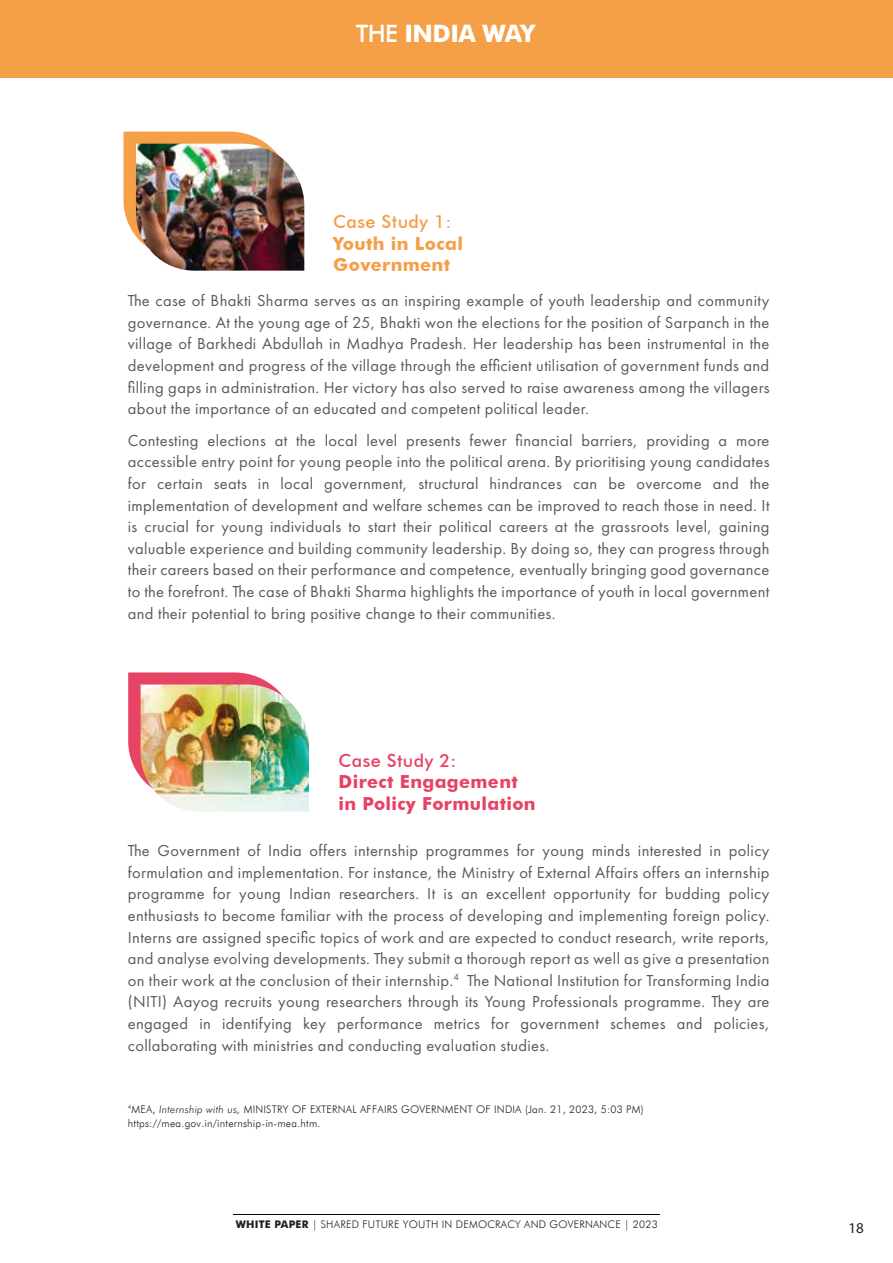
<style>
.page{position:relative;width:893px;height:1263px;background:#fff}
.page>*{position:absolute;margin:0;border:0;box-sizing:border-box;transform-origin:0 0}
.t1{font:700 24px "Futura BT";letter-spacing:-.02em;color:#fff}
.t2{font:700 18px/21.6px "Futura BT";letter-spacing:.02em;color:#e74364}
.t3{font:700 18px/21.6px "Futura BT";letter-spacing:.02em;color:#f59f47}
.t4{font:500 18px "Futura BT";letter-spacing:.02em;color:#f59f47}
.t5{font:500 18px "Futura BT";letter-spacing:.02em;color:#e74364}
.t6{font:16.5px/21.6px "Futura PT";letter-spacing:.02em;color:#58595b;text-align:justify}
.t7{font:15px "Myriad Pro";color:#231f20}
.t8{font:300 10.5px/14.4px "Futura BT";letter-spacing:.02em;color:#231f20}
.s1{font-weight:500}
.s2{font-style:italic}
.s3{font-weight:700}
</style>
<div class="page">
<svg style="left:124px;top:132px;width:143px;height:104px;background:#f4a859"></svg>
<img style="left:136px;top:144px;width:168px;height:127px">
<svg style="left:128px;top:672px;width:142px;height:106px;background:#ea5b78"></svg>
<img style="left:141px;top:684px;width:168px;height:127px">
<div style="left:0;top:0;width:893px;height:78px;background:#f59f47"></div>
<hr style="left:233px;top:1214px;width:427px;height:1px;background:#040306">
<h1 class="t1" style="left:356px;top:19px;width:180px"><span class="s1">THE</span> INDIA WAY</h1>
<p class="t4" style="left:333px;top:211px;width:119px">Case Study 1:</p>
<p class="t3" style="left:333px;top:232px;width:131px">Youth in Local<br>Government</p>
<p class="t6" style="left:128px;top:290px;width:643px">The case of Bhakti Sharma serves as an inspiring example of youth leadership and community governance. At the young age of 25, Bhakti won the elections for the position of Sarpanch in the village of Barkhedi Abdullah in Madhya Pradesh. Her leadership has been instrumental in the development and progress of the village through the efficient utilisation of government funds and filling gaps in administration. Her victory has also served to raise awareness among the villagers about the importance of an educated and competent political leader.</p>
<p class="t6" style="left:128px;top:429px;width:643px">Contesting elections at the local level presents fewer financial barriers, providing a more accessible entry point for young people into the political arena. By prioritising young candidates for certain seats in local government, structural hindrances can be overcome and the implementation of development and welfare schemes can be improved to reach those in need. It is crucial for young individuals to start their political careers at the grassroots level, gaining valuable experience and building community leadership. By doing so, they can progress through their careers based on their performance and competence, eventually bringing good governance to the forefront. The case of Bhakti Sharma highlights the importance of youth in local government and their potential to bring positive change to their communities.</p>
<p class="t5" style="left:339px;top:749px;width:119px">Case Study 2:</p>
<p class="t2" style="left:339px;top:771px;width:199px">Direct Engagement in Policy Formulation</p>
<p class="t6" style="left:128px;top:840px;width:643px">The Government of India offers internship programmes for young minds interested in policy formulation and implementation. For instance, the Ministry of External Affairs offers an internship programme for young Indian researchers. It is an excellent opportunity for budding policy enthusiasts to become familiar with the process of developing and implementing foreign policy.<br>Interns are assigned specific topics of work and are expected to conduct research, write reports, and analyse evolving developments. They submit a thorough report as well as give a presentation on their work at the conclusion of their internship.<sup>4</sup> The National Institution for Transforming India (NITI) Aayog recruits young researchers through its Young Professionals programme. They are engaged in identifying key performance metrics for government schemes and policies, collaborating with ministries and conducting evaluation studies.</p>
<p class="t8" style="left:128px;top:1102px;width:517px"><sup>4</sup>MEA, <span class="s2">Internship with us,</span> MINISTRY OF EXTERNAL AFFAIRS GOVERNMENT OF INDIA (Jan. 21, 2023, 5:03 PM) https://mea.gov.in/internship-in-mea.htm.</p>
<p class="t8" style="left:236px;top:1217px;width:423px"><span class="s3">WHITE PAPER</span> | SHARED FUTURE YOUTH IN DEMOCRACY AND GOVERNANCE | 2023</p>
<p class="t7" style="left:848px;top:1218px;width:17px">18</p>
</div>
